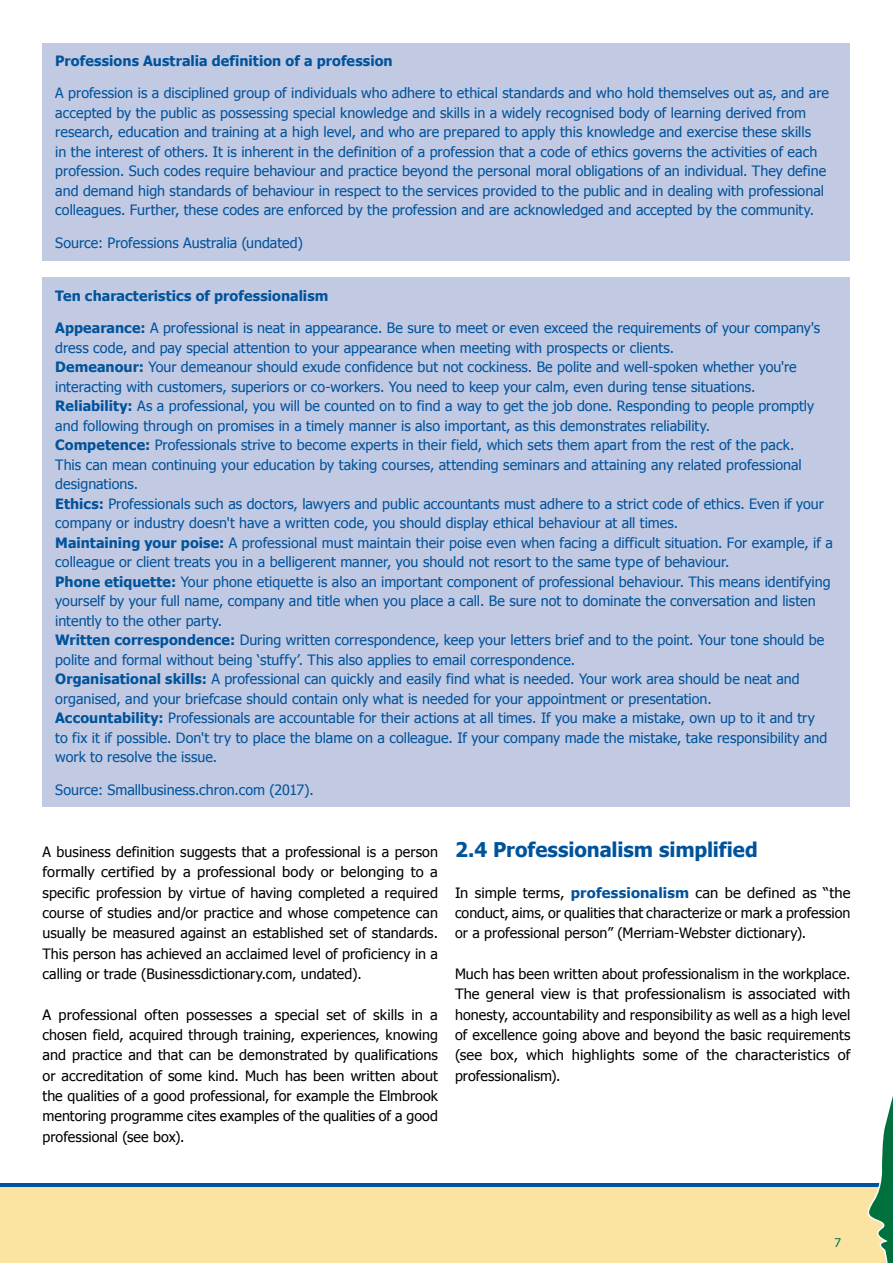
<style>
.page{position:relative;width:893px;height:1263px;background:#fff}
.page>*{position:absolute;margin:0;border:0;box-sizing:border-box;transform-origin:0 0}
.t1{font:700 20.25px "Tahoma";letter-spacing:-.005em;color:#00539b}
.t2{font:14.25px/19.5px "Tahoma";letter-spacing:.005em;color:#00539b}
.t3{font:14.25px/20.4px "Tahoma";letter-spacing:.005em;color:#000;text-align:justify}
.t4{font:700 14.25px "Tahoma";letter-spacing:.005em;color:#00539b}
.t5{font:12px "Tahoma";color:#00703c}
.s1{font-weight:700}
.s2{font-weight:700;color:#00539b}
</style>
<div class="page">
<div style="left:0;top:1187px;width:893px;height:76px;background:#fbe3a1"></div>
<hr style="left:0;top:1183px;width:893px;height:4px;background:#00539b">
<svg style="left:867px;top:1096px;width:26px;height:167px"></svg>
<div style="left:43px;top:43px;width:807px;height:217px;background:#c1c9e3"></div>
<div style="left:43px;top:277px;width:807px;height:530px;background:#c1c9e3"></div>
<p class="t4" style="left:55px;top:51px;width:339px">Professions Australia definition of a profession</p>
<p class="t2" style="left:55px;top:83px;width:775px">A profession is a disciplined group of individuals who adhere to ethical standards and who hold themselves out as, and are accepted by the public as possessing special knowledge and skills in a widely recognised body of learning derived from research, education and training at a high level, and who are prepared to apply this knowledge and exercise these skills<br>in the interest of others. It is inherent in the definition of a profession that a code of ethics governs the activities of each profession. Such codes require behaviour and practice beyond the personal moral obligations of an individual. They define and demand high standards of behaviour in respect to the services provided to the public and in dealing with professional colleagues. Further, these codes are enforced by the profession and are acknowledged and accepted by the community.</p>
<p class="t2" style="left:55px;top:232px;width:249px">Source: Professions Australia (undated)</p>
<p class="t4" style="left:55px;top:286px;width:275px">Ten characteristics of professionalism</p>
<p class="t2" style="left:55px;top:318px;width:779px"><span class="s1">Appearance:</span> A professional is neat in appearance. Be sure to meet or even exceed the requirements of your company's dress code, and pay special attention to your appearance when meeting with prospects or clients.<br><span class="s1">Demeanour:</span> Your demeanour should exude confidence but not cockiness. Be polite and well-spoken whether you're interacting with customers, superiors or co-workers. You need to keep your calm, even during tense situations.<br><span class="s1">Reliability:</span> As a professional, you will be counted on to find a way to get the job done. Responding to people promptly and following through on promises in a timely manner is also important, as this demonstrates reliability.<br><span class="s1">Competence:</span> Professionals strive to become experts in their field, which sets them apart from the rest of the pack.<br>This can mean continuing your education by taking courses, attending seminars and attaining any related professional designations.<br><span class="s1">Ethics:</span> Professionals such as doctors, lawyers and public accountants must adhere to a strict code of ethics. Even if your company or industry doesn't have a written code, you should display ethical behaviour at all times.<br><span class="s1">Maintaining your poise:</span> A professional must maintain their poise even when facing a difficult situation. For example, if a colleague or client treats you in a belligerent manner, you should not resort to the same type of behaviour.<br><span class="s1">Phone etiquette:</span> Your phone etiquette is also an important component of professional behaviour. This means identifying yourself by your full name, company and title when you place a call. Be sure not to dominate the conversation and listen intently to the other party.<br><span class="s1">Written correspondence:</span> During written correspondence, keep your letters brief and to the point. Your tone should be polite and formal without being ‘stuffy’. This also applies to email correspondence.<br><span class="s1">Organisational skills:</span> A professional can quickly and easily find what is needed. Your work area should be neat and organised, and your briefcase should contain only what is needed for your appointment or presentation.<br><span class="s1">Accountability:</span> Professionals are accountable for their actions at all times. If you make a mistake, own up to it and try<br>to fix it if possible. Don't try to place the blame on a colleague. If your company made the mistake, take responsibility and work to resolve the issue.</p>
<p class="t2" style="left:55px;top:779px;width:260px">Source: Smallbusiness.chron.com (2017).</p>
<p class="t3" style="left:43px;top:841px;width:397px">A business definition suggests that a professional is a person formally certified by a professional body or belonging to a specific profession by virtue of having completed a required course of studies and/or practice and whose competence can usually be measured against an established set of standards.<br>This person has achieved an acclaimed level of proficiency in a calling or trade (Businessdictionary.com, undated).</p>
<p class="t3" style="left:43px;top:1004px;width:397px">A professional often possesses a special set of skills in a chosen field, acquired through training, experiences, knowing and practice and that can be demonstrated by qualifications or accreditation of some kind. Much has been written about the qualities of a good professional, for example the Elmbrook mentoring programme cites examples of the qualities of a good professional (see box).</p>
<h1 class="t1" style="left:455px;top:835px;width:304px">2.4 Professionalism simplified</h1>
<p class="t3" style="left:455px;top:881px;width:397px">In simple terms, <span class="s2">professionalism</span> can be defined as “the conduct, aims, or qualities that characterize or mark a profession or a professional person” (Merriam-Webster dictionary).</p>
<p class="t3" style="left:455px;top:963px;width:397px">Much has been written about professionalism in the workplace.<br>The general view is that professionalism is associated with honesty, accountability and responsibility as well as a high level of excellence going above and beyond the basic requirements (see box, which highlights some of the characteristics of professionalism).</p>
<p class="t5" style="left:834px;top:1235px;width:8px">7</p>
</div>
